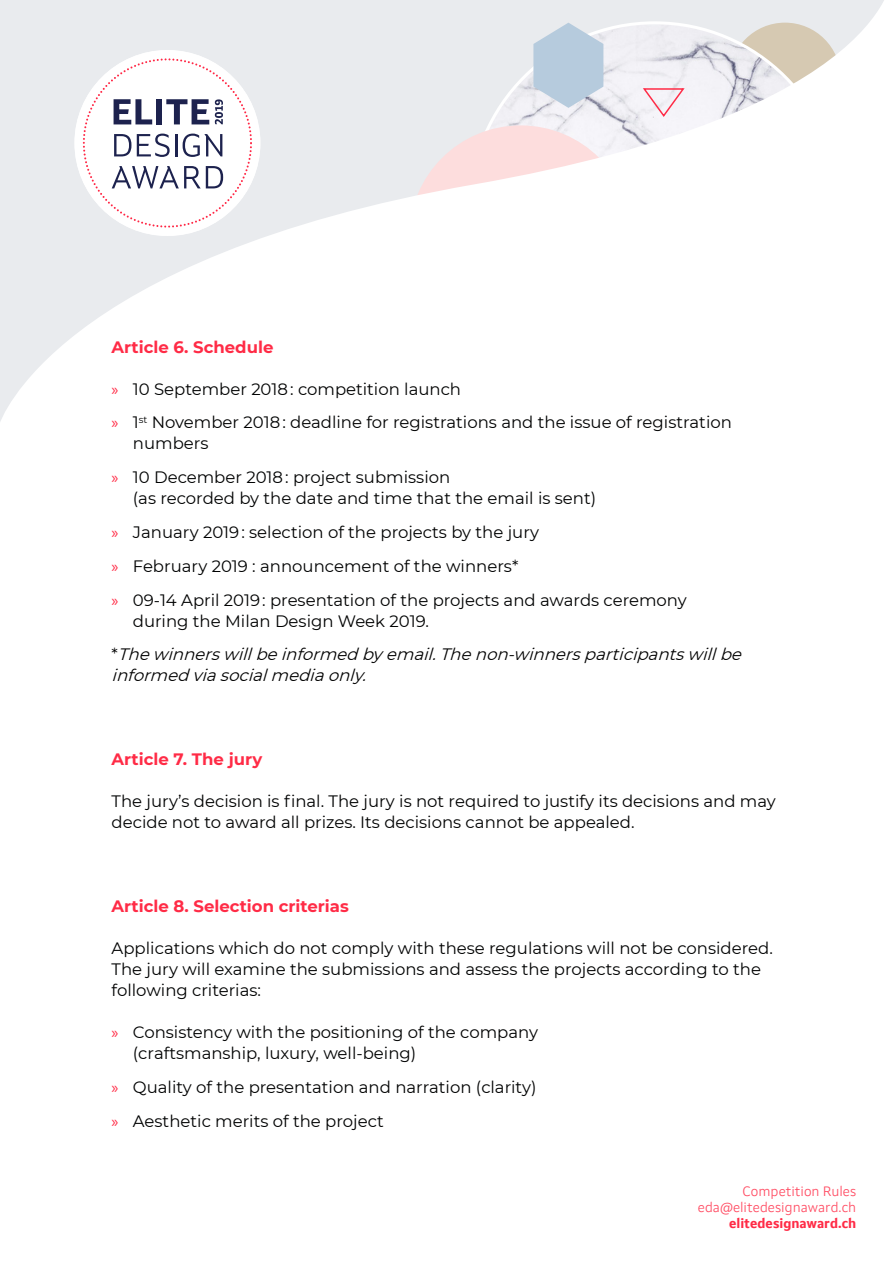
<style>
.page{position:relative;width:893px;height:1263px;background:#fff}
.page>*{position:absolute;margin:0;border:0;box-sizing:border-box;transform-origin:0 0}
.t1{font:16.5px/33.8px "Montserrat";color:#010202}
.t2{font:italic 16.5px/33.8px "Montserrat";color:#000}
.t3{font:700 16.5px "Montserrat";color:#ff2b46}
.t4{font:300 13.5px/16.2px "Setimo";color:#ff4b62;text-align:right}
.t5{font:700 13.5px "Setimo";color:#ff2b46}
.s1{font-family:"Myriad Pro";color:#ff2b46}
.s2{font-style:normal;color:#010202}
.s3{font-style:normal}
</style>
<div class="page">
<svg style="left:0;top:0;width:884px;height:421px"></svg>
<p class="t3" style="left:112px;top:335px;width:163px">Article 6. Schedule</p>
<p class="t1" style="left:112px;top:371px;width:622px"><span class="s1">»</span> 10 September 2018 : competition launch<br><span class="s1">»</span> 1<sup>st</sup> November 2018 : deadline for registrations and the issue of registration</p>
<p class="t1" style="left:112px;top:426px;width:340px;text-indent:21px">numbers<br><span class="s1">»</span> 10 December 2018 : project submission</p>
<p class="t1" style="left:112px;top:481px;width:577px;text-indent:21px">(as recorded by the date and time that the email is sent)<br><span class="s1">»</span> January 2019 : selection of the projects by the jury<br><span class="s1">»</span> February 2019 : announcement of the winners*<br><span class="s1">»</span> 09-14 April 2019 : presentation of the projects and awards ceremony</p>
<p class="t2" style="left:112px;top:603px;width:637px;text-indent:21px"><span class="s2">during the Milan Design Week 2019.<br></span><span class="s3">*</span> Thewinnerswillbeinformedby email.Thenon-winnersparticipantswillbe</p>
<p class="t2" style="left:112px;top:658px;width:262px">informedviasocialmediaonly.</p>
<p class="t3" style="left:112px;top:747px;width:152px">Article 7. The jury</p>
<p class="t1" style="left:112px;top:790px;width:666px;line-height:21px">The jury’s decision is final. The jury is not required to justify its decisions and may decide not to award all prizes. Its decisions cannot be appealed.</p>
<p class="t3" style="left:112px;top:894px;width:239px">Article 8. Selection criterias</p>
<p class="t1" style="left:112px;top:937px;width:663px;line-height:21px">Applications which do not comply with these regulations will not be considered.<br>The jury will examine the submissions and assess the projects according to the following criterias:</p>
<p class="t1" style="left:133px;top:1021px;width:407px;line-height:21px;text-indent:-21px"><span class="s1">»</span> Consistency with the positioning of the company (craftsmanship, luxury, well-being)</p>
<p class="t1" style="left:112px;top:1070px;width:426px"><span class="s1">»</span> Quality of the presentation and narration (clarity) <span class="s1">»</span> Aesthetic merits of the project</p>
<p class="t4" style="left:698px;top:1182px;width:160px">Competition Rules eda@elitedesignaward.ch</p>
<p class="t5" style="left:729px;top:1215px;width:129px">elitedesignaward.ch</p>
</div>
